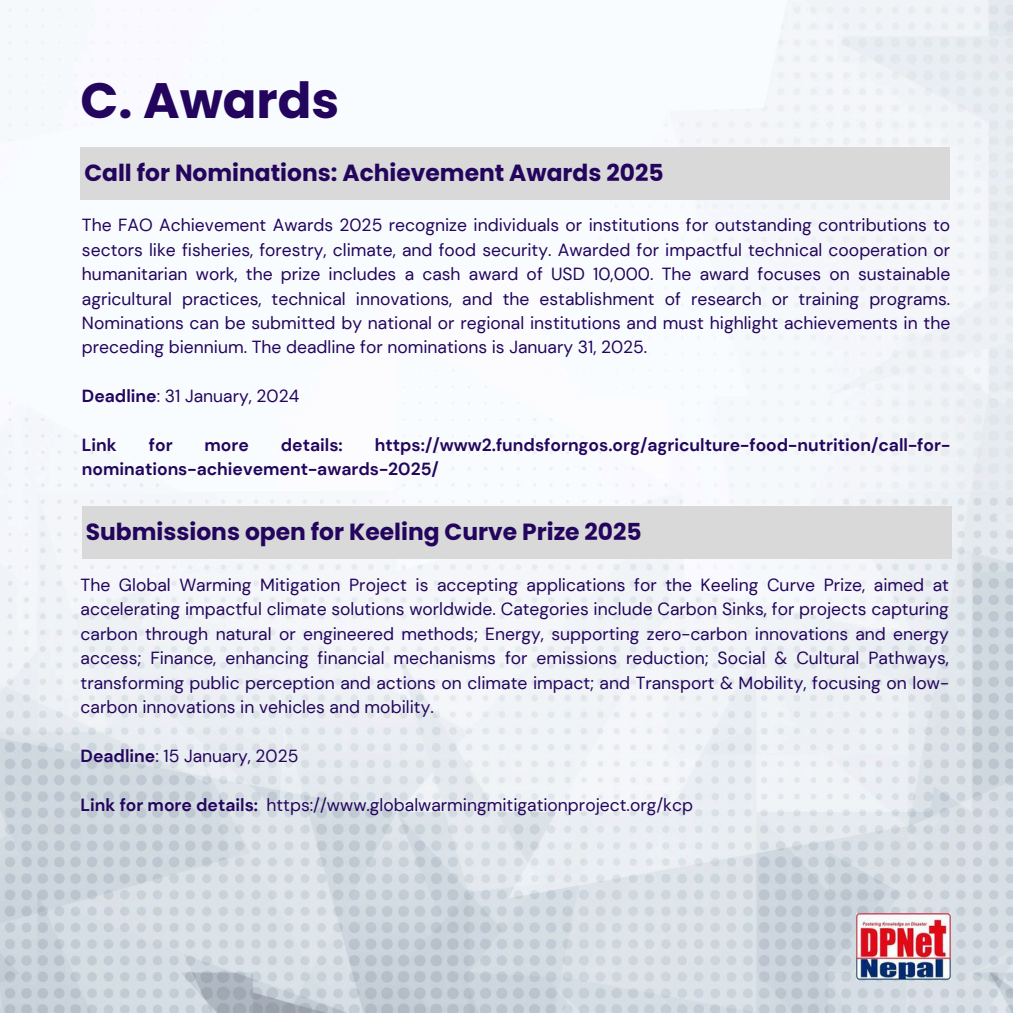
<style>
.page{position:relative;width:1013px;height:1013px;background:#fff}
.page>*{position:absolute;margin:0;border:0;box-sizing:border-box;transform-origin:0 0}
.t1{font:700 49.75px "Poppins";color:#23055d}
.t2{font:700 23.38px "Poppins";color:#23055d}
.t3{font:17.5px/24.4px "DM Sans";color:#23055d;text-align:justify}
.t4{font:700 17.5px/24.4px "DM Sans";color:#23055d}
.s1{font-weight:700}
</style>
<div class="page">
<img style="left:0;top:0;width:1012px;height:1012px">
<img style="left:856px;top:913px;width:94px;height:66px">
<div style="left:81px;top:147px;width:869px;height:52px;background:#d9d9d9"></div>
<div style="left:82px;top:506px;width:869px;height:53px;background:#d9d9d9"></div>
<h1 class="t1" style="left:81px;top:66px;width:260px">C. Awards</h1>
<h2 class="t2" style="left:84px;top:156px;width:580px">Call for Nominations: Achievement Awards 2025</h2>
<p class="t3" style="left:82px;top:213px;width:869px">The FAO Achievement Awards 2025 recognize individuals or institutions for outstanding contributions to sectors like fisheries, forestry, climate, and food security. Awarded for impactful technical cooperation or humanitarian work, the prize includes a cash award of USD 10,000. The award focuses on sustainable agricultural practices, technical innovations, and the establishment of research or training programs.<br>Nominations can be submitted by national or regional institutions and must highlight achievements in the preceding biennium. The deadline for nominations is January 31, 2025.</p>
<p class="t3" style="left:82px;top:384px;width:219px"><span class="s1">Deadline</span>: 31 January, 2024</p>
<p class="t4" style="left:82px;top:433px;width:36px">Link</p>
<p class="t4" style="left:149px;top:433px;width:25px">for</p>
<p class="t4" style="left:204px;top:433px;width:46px">more</p>
<p class="t4" style="left:281px;top:433px;width:63px">details:</p>
<p class="t4" style="left:82px;top:433px;width:869px;text-indent:293px">https://www2.fundsforngos.org/agriculture-food-nutrition/call-for&shy;nominations-achievement-awards-2025/</p>
<h2 class="t2" style="left:86px;top:515px;width:557px">Submissions open for Keeling Curve Prize 2025</h2>
<p class="t3" style="left:81px;top:573px;width:869px">The Global Warming Mitigation Project is accepting applications for the Keeling Curve Prize, aimed at accelerating impactful climate solutions worldwide. Categories include Carbon Sinks, for projects capturing carbon through natural or engineered methods; Energy, supporting zero-carbon innovations and energy access; Finance, enhancing financial mechanisms for emissions reduction; Social &amp; Cultural Pathways, transforming public perception and actions on climate impact; and Transport &amp; Mobility, focusing on low&shy;carbon innovations in vehicles and mobility.</p>
<p class="t3" style="left:81px;top:743px;width:219px"><span class="s1">Deadline</span>: 15 January, 2025</p>
<p class="t3" style="left:81px;top:792px;width:614px"><span class="s1">Link for more details:</span> https://www.globalwarmingmitigationproject.org/kcp</p>
</div>
